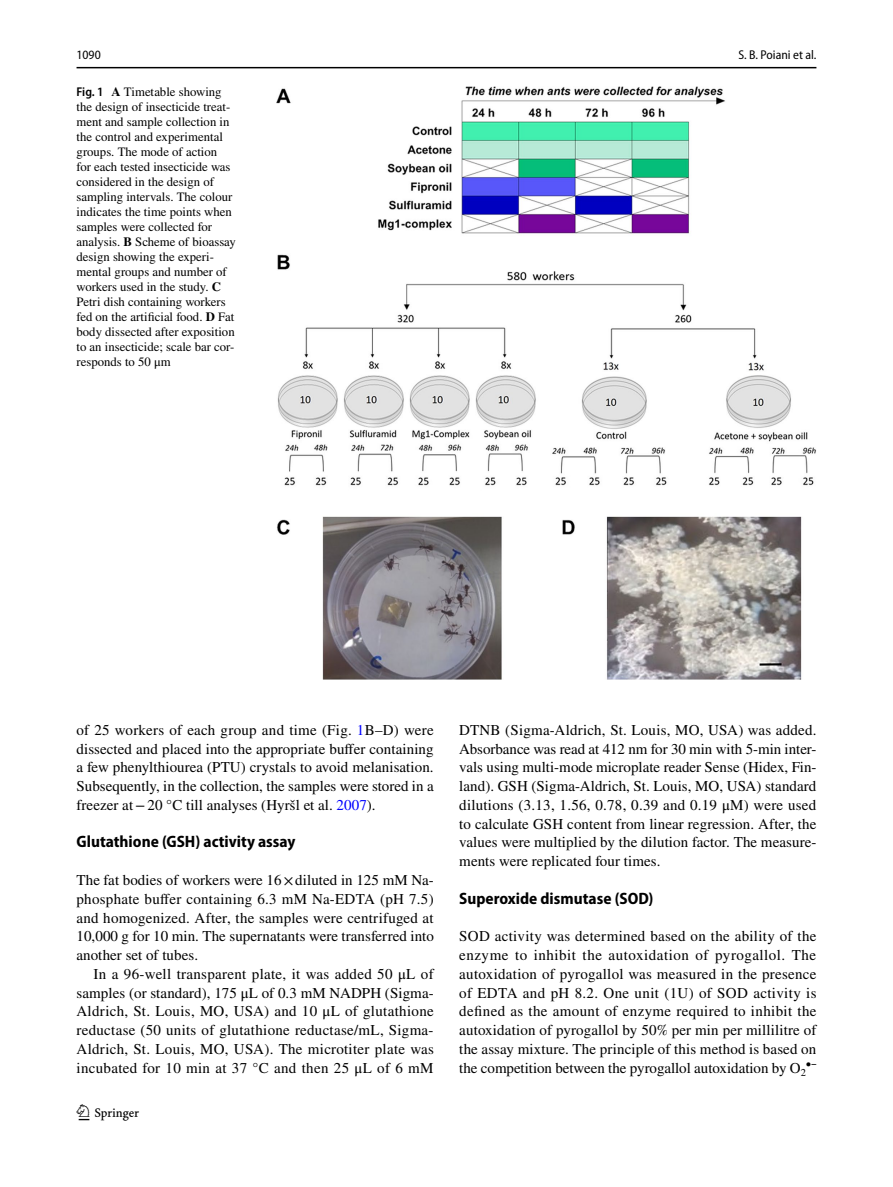
<style>
.page{position:relative;width:893px;height:1187px;background:#fff}
.page>*{position:absolute;margin:0;border:0;box-sizing:border-box;transform-origin:0 0}
.t1{font:22.5px "Springnew Regular 3";color:#000}
.t2{font:700 semi-condensed 16.5px "Myriad Pro";color:#000}
.t3{font:15px/18.8px "STIX";letter-spacing:.005em;color:#000;text-align:justify}
.t4{font:12.75px/15px "STIX";color:#000}
.t5{font:semi-condensed 12.75px "Myriad Pro";color:#000}
.t6{font:10.5px "STIX";color:#000}
.s1{font-family:"Myriad Pro";font-weight:600;font-stretch:semi-condensed}
.s2{font-weight:700}
.s3{color:#00f}
.s4{font-size:15px}
</style>
<div class="page">
<hr style="left:77px;top:67px;width:739px;height:1px;background:#000">
<img style="left:276px;top:87px;width:540px;height:592px">
<p class="t5" style="left:77px;top:48px;width:26px">1090</p>
<p class="t5" style="left:738px;top:48px;width:80px">S. B. Poiani et al.</p>
<p class="t4" style="left:77px;top:85px;width:161px"><span class="s1">Fig. 1</span> <span class="s2">A</span> Timetable showing the design of insecticide treat&shy;ment and sample collection in the control and experimental groups. The mode of action<br>for each tested insecticide was considered in the design of sampling intervals. The colour indicates the time points when samples were collected for analysis. <span class="s2">B</span> Scheme of bioassay design showing the experi&shy;mental groups and number of workers used in the study. <span class="s2">C<br></span>Petri dish containing workers fed on the artificial food. <span class="s2">D</span> Fat body dissected after exposition to an insecticide; scale bar cor&shy;responds to 50 μm</p>
<p class="t3" style="left:77px;top:721px;width:359px">of 25 workers of each group and time (Fig. <span class="s3">1</span>B–D) were dissected and placed into the appropriate buffer containing a few phenylthiourea (PTU) crystals to avoid melanisation.<br>Subsequently, in the collection, the samples were stored in a freezer at−20 °C till analyses (Hyršl et al. <span class="s3">2007</span>).</p>
<p class="t2" style="left:77px;top:832px;width:220px">Glutathione (GSH) activity assay</p>
<p class="t3" style="left:77px;top:871px;width:359px">The fat bodies of workers were 16×diluted in 125 mM Na&shy;phosphate buffer containing 6.3 mM Na-EDTA (pH 7.5) and homogenized. After, the samples were centrifuged at 10,000 g for 10 min. The supernatants were transferred into another set of tubes.</p>
<p class="t3" style="left:77px;top:965px;width:359px;text-indent:17px">In a 96-well transparent plate, it was added 50 μL of samples (or standard), 175 μL of 0.3 mM NADPH (Sigma-Aldrich, St. Louis, MO, USA) and 10 μL of glutathione reductase (50 units of glutathione reductase/mL, Sigma-Aldrich, St. Louis, MO, USA). The microtiter plate was incubated for 10 min at 37 °C and then 25 μL of 6 mM</p>
<h1 class="t1" style="left:79px;top:1104px;width:62px">1 3</h1>
<p class="t3" style="left:459px;top:721px;width:359px">DTNB (Sigma-Aldrich, St. Louis, MO, USA) was added.<br>Absorbance was read at 412 nm for 30 min with 5-min inter&shy;vals using multi-mode microplate reader Sense (Hidex, Fin&shy;land). GSH (Sigma-Aldrich, St. Louis, MO, USA) standard dilutions (3.13, 1.56, 0.78, 0.39 and 0.19 μM) were used to calculate GSH content from linear regression. After, the values were multiplied by the dilution factor. The measure&shy;ments were replicated four times.</p>
<p class="t2" style="left:459px;top:888px;width:196px">Superoxide dismutase (SOD)</p>
<p class="t3" style="left:459px;top:927px;width:359px">SOD activity was determined based on the ability of the enzyme to inhibit the autoxidation of pyrogallol. The autoxidation of pyrogallol was measured in the presence of EDTA and pH 8.2. One unit (1U) of SOD activity is defined as the amount of enzyme required to inhibit the autoxidation of pyrogallol by 50% per min per millilitre of the assay mixture. The principle of this method is based on the competition between the pyrogallol autoxidation by O<sub>2</sub></p>
<p class="t6" style="left:806px;top:1055px;width:12px">•<span class="s4">¯</span></p>
</div>
